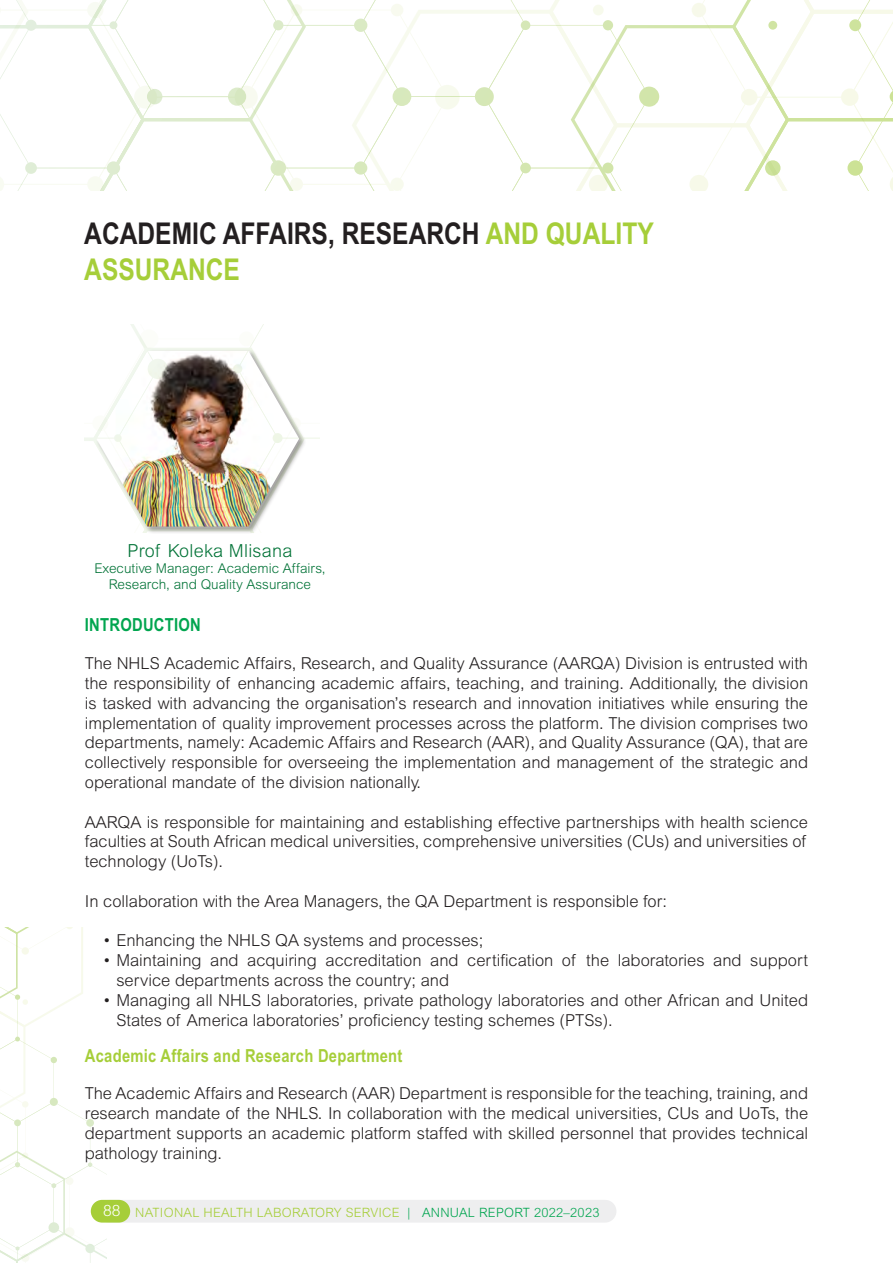
<style>
.page{position:relative;width:893px;height:1263px;background:#fff}
.page>*{position:absolute;margin:0;border:0;box-sizing:border-box;transform-origin:0 0}
.body{font:700 condensed 30px/36px "Arial";color:#231f20}
.body-2{font:700 condensed 18px "Arial";letter-spacing:.015em;color:#a6ce39}
.body-3{font:300 18px "Arial";letter-spacing:.015em;color:#007236}
.body-4{font:700 condensed 18px "Arial";letter-spacing:.015em;color:#00a54f}
.body-5{font:300 16.5px/19.8px "Arial";color:#231f20;text-align:justify}
.body-6{font:300 13.5px/16.2px "Arial";color:#007236;text-align:center}
.t1{font:300 12.9px "Arial";letter-spacing:.02em;color:#a6ce39}
.s1{color:#a6ce39}
.s2{font-size:15.6px;color:#fff}
.s3{color:#00a54f}
</style>
<div class="page">
<div style="left:98px;top:1200px;width:518px;height:22px;background:#eeeeef;border-radius:11px"></div>
<div style="left:91px;top:1200px;width:39px;height:22px;background:#a6ce39;border-radius:11px"></div>
<svg style="left:0;top:927px;width:107px;height:336px"></svg>
<svg style="left:0;top:0;width:893px;height:191px"></svg>
<img style="left:84px;top:325px;width:235px;height:207px">
<div style="left:239px;top:331px;width:15px;height:15px;background:#fcfdf9;border-radius:7px"></div>
<svg style="left:92px;top:415px;width:16px;height:16px"></svg>
<svg style="left:235px;top:497px;width:23px;height:22px"></svg>
<svg style="left:138px;top:497px;width:22px;height:22px"></svg>
<p class="body" style="left:84px;top:215px;width:571px">ACADEMIC AFFAIRS, RESEARCH <span class="s1">AND QUALITY<br>ASSURANCE</span></p>
<p class="body-3" style="left:127px;top:540px;width:167px">Prof Koleka Mlisana</p>
<p class="body-6" style="left:94px;top:560px;width:233px">Executive Manager: Academic Affairs,<br>Research, and Quality Assurance</p>
<p class="body-4" style="left:85px;top:614px;width:118px">INTRODUCTION</p>
<p class="body-5" style="left:85px;top:653px;width:725px">The NHLS Academic Affairs, Research, and Quality Assurance (AARQA) Division is entrusted with the responsibility of enhancing academic affairs, teaching, and training. Additionally, the division is tasked with advancing the organisation’s research and innovation initiatives while ensuring the implementation of quality improvement processes across the platform. The division comprises two departments, namely: Academic Affairs and Research (AAR), and Quality Assurance (QA), that are collectively responsible for overseeing the implementation and management of the strategic and operational mandate of the division nationally.</p>
<p class="body-5" style="left:85px;top:812px;width:725px">AARQA is responsible for maintaining and establishing effective partnerships with health science faculties at South African medical universities, comprehensive universities (CUs) and universities of technology (UoTs).</p>
<p class="body-5" style="left:85px;top:891px;width:584px">In collaboration with the Area Managers, the QA Department is responsible for:</p>
<p class="body-5" style="left:103px;top:931px;width:382px">• Enhancing the NHLS QA systems and processes;</p>
<p class="body-5" style="left:116px;top:950px;width:693px;text-indent:-14px">• Maintaining and acquiring accreditation and certification of the laboratories and support service departments across the country; and</p>
<p class="body-5" style="left:116px;top:990px;width:693px;text-indent:-14px">• Managing all NHLS laboratories, private pathology laboratories and other African and United<br>States of America laboratories’ proficiency testing schemes (PTSs).</p>
<p class="body-2" style="left:85px;top:1045px;width:319px">Academic Affairs and Research Department</p>
<p class="body-5" style="left:85px;top:1084px;width:725px">The Academic Affairs and Research (AAR) Department is responsible for the teaching, training, and research mandate of the NHLS. In collaboration with the medical universities, CUs and UoTs, the department supports an academic platform staffed with skilled personnel that provides technical pathology training.</p>
<p class="t1" style="left:103px;top:1205px;width:498px"><span class="s2">88</span> NATIONAL HEALTH LABORATORY SERVICE <span class="s3">| ANNUAL REPORT 2022–2023</span></p>
</div>
